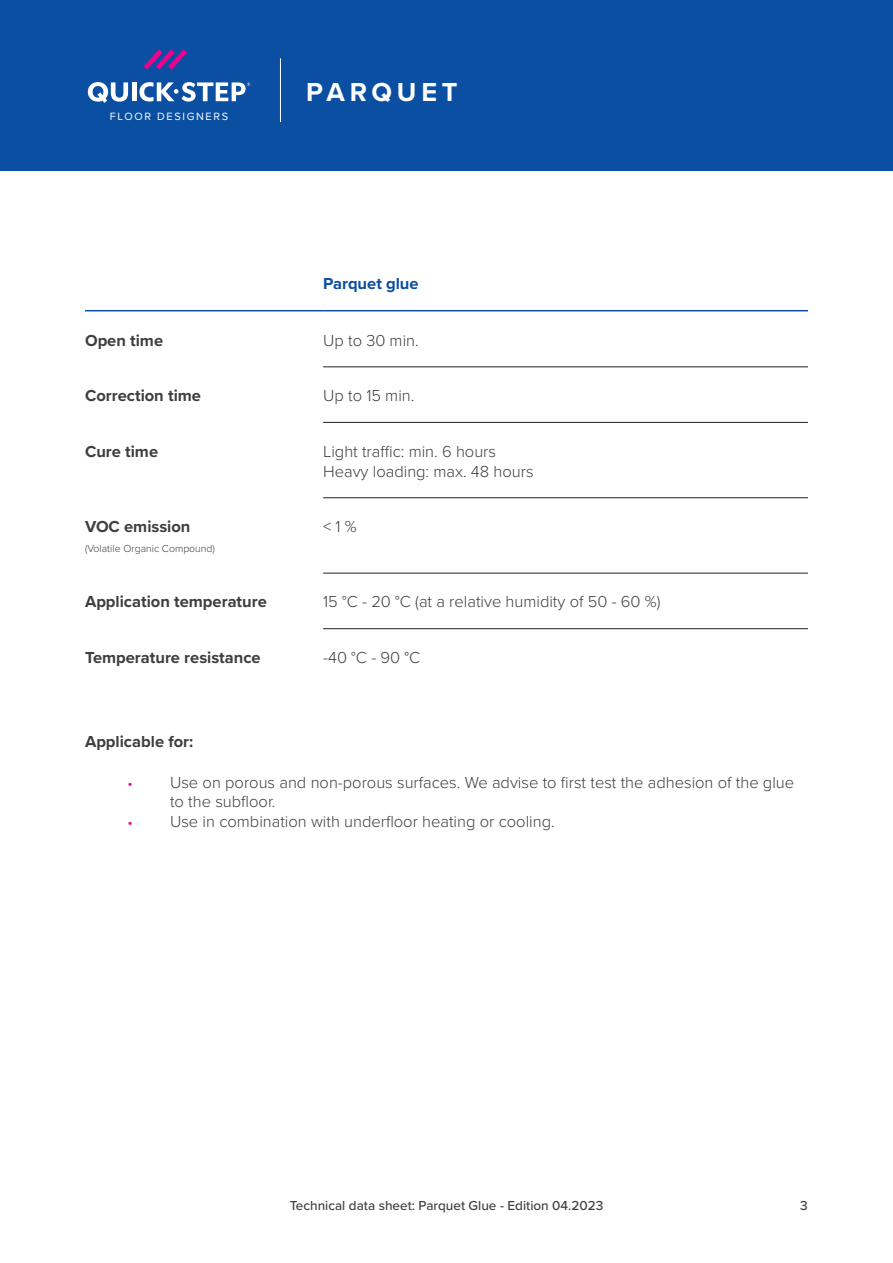
<style>
.page{position:relative;width:893px;height:1263px;background:#fff}
.page>*{position:absolute;margin:0;border:0;box-sizing:border-box;transform-origin:0 0}
.Range{font:700 27px "Proxima Nova";letter-spacing:.175em;color:#fff}
.BodyText{font:300 16.5px/19.8px "Proxima Nova";color:#3e3e3f}
.Column-First{font:700 16.5px "Proxima Nova";color:#3e3e3f}
.ApplicableFor{font:700 16.5px "Proxima Nova";color:#3e3e3f}
.Row-Header{font:700 16.5px "Proxima Nova";color:#0a4fa2}
.t1{font:500 13.5px "Proxima Nova";color:#3e3e3f}
.FloorDesigners{font:10.95px "Proxima Nova";letter-spacing:.15em;color:#fff}
.Column-First-2{font:300 10.5px "Proxima Nova";color:#3e3e3f}
.s1{font-size:15px;color:#ed028c}
</style>
<div class="page">
<div style="left:0;top:0;width:893px;height:170px;background:#0a4fa2"></div>
<hr style="left:280px;top:58px;width:1px;height:64px;background:#fff">
<svg style="left:144px;top:49px;width:43px;height:21px"></svg>
<svg style="left:88px;top:82px;width:40px;height:21px"></svg>
<hr style="left:132px;top:82px;width:4px;height:19px;background:#fff">
<svg style="left:139px;top:82px;width:111px;height:20px"></svg>
<hr style="left:323px;top:367px;width:485px;height:1px;background:#231f20">
<hr style="left:323px;top:422px;width:485px;height:1px;background:#231f20">
<hr style="left:323px;top:497px;width:485px;height:1px;background:#231f20">
<hr style="left:323px;top:573px;width:485px;height:1px;background:#231f20">
<hr style="left:323px;top:628px;width:485px;height:1px;background:#231f20">
<hr style="left:323px;top:310px;width:485px;height:1px;background:#0a4fa2">
<hr style="left:85px;top:310px;width:238px;height:1px;background:#0a4fa2">
<p class="FloorDesigners" style="left:110px;top:108px;width:120px">FLOOR DESIGNERS</p>
<p class="Range" style="left:306px;top:72px;width:153px">PARQUET</p>
<p class="Row-Header" style="left:323px;top:272px;width:97px">Parquet glue</p>
<p class="Column-First" style="left:85px;top:328px;width:80px">Open time</p>
<p class="BodyText" style="left:323px;top:329px;width:97px">Up to 30 min.</p>
<p class="Column-First" style="left:85px;top:383px;width:117px">Correction time</p>
<p class="BodyText" style="left:323px;top:385px;width:93px">Up to 15 min.</p>
<p class="Column-First" style="left:85px;top:439px;width:75px">Cure time</p>
<p class="BodyText" style="left:323px;top:440px;width:212px">Light traffic: min. 6 hours<br>Heavy loading: max. 48 hours</p>
<p class="Column-First" style="left:85px;top:514px;width:107px">VOC emission</p>
<p class="Column-First-2" style="left:85px;top:540px;width:131px">(Volatile Organic Compound)</p>
<p class="BodyText" style="left:323px;top:516px;width:35px">&lt; 1 %</p>
<p class="Column-First" style="left:85px;top:590px;width:183px">Application temperature</p>
<p class="BodyText" style="left:323px;top:591px;width:339px">15 °C - 20 °C (at a relative humidity of 50 - 60 %)</p>
<p class="Column-First" style="left:85px;top:645px;width:177px">Temperature resistance</p>
<p class="BodyText" style="left:323px;top:647px;width:99px">-40 °C - 90 °C</p>
<p class="ApplicableFor" style="left:85px;top:729px;width:110px">Applicable for:</p>
<p class="BodyText" style="left:170px;top:771px;width:626px;text-indent:-43px"><span class="s1">•</span> Use on porous and non-porous surfaces. We advise to first test the adhesion of the glue to the subfloor.</p>
<p class="BodyText" style="left:128px;top:811px;width:429px"><span class="s1">•</span> Use in combination with underfloor heating or cooling.</p>
<p class="t1" style="left:290px;top:1195px;width:315px">Technical data sheet: Parquet Glue - Edition 04.2023</p>
<p class="t1" style="left:800px;top:1195px;width:9px">3</p>
</div>
